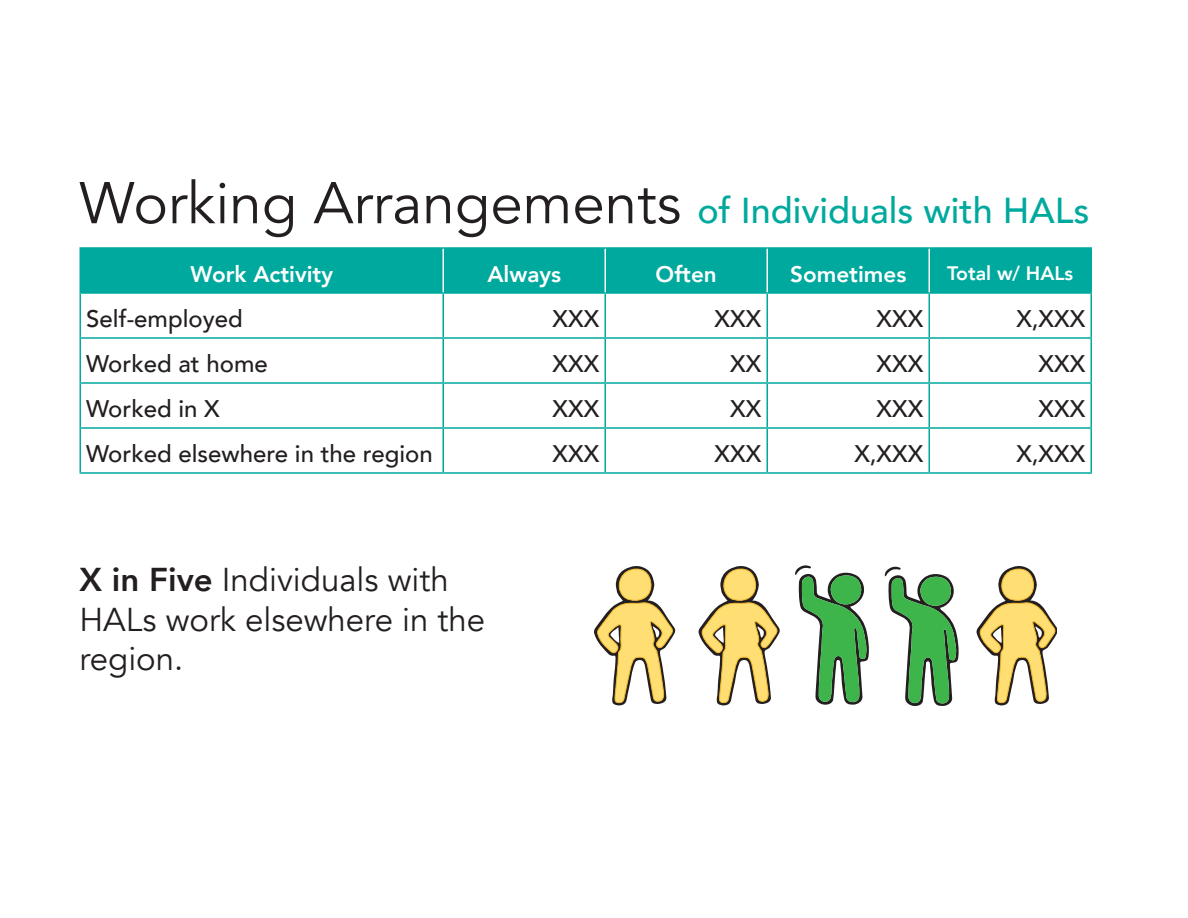
<style>
.page{position:relative;width:1188px;height:918px;background:#fff}
.page>*{position:absolute;margin:0;border:0;box-sizing:border-box;transform-origin:0 0}
.t1{font:500 36px "Avenir";color:#00a99d}
.P1{font:33px/39.6px "Avenir";color:#231f20}
.p2{font:500 24px "Avenir";color:#231f20}
.white{font:800 22.5px "Avenir";color:#fff}
.p2-2{font:800 19.5px "Avenir";color:#fff}
.s1{font-weight:400;font-size:58.2px;color:#231f20}
.s2{font-weight:800}
</style>
<div class="page">
<svg style="left:884px;top:566px;width:75px;height:140px"></svg>
<svg style="left:594px;top:566px;width:82px;height:140px"></svg>
<svg style="left:976px;top:566px;width:80px;height:140px"></svg>
<svg style="left:698px;top:566px;width:82px;height:140px"></svg>
<svg style="left:795px;top:565px;width:74px;height:140px"></svg>
<div style="left:81px;top:249px;width:1009px;height:43px;background:#00a99d"></div>
<hr style="left:604px;top:294px;width:2px;height:43px;background:#00a99d">
<hr style="left:766px;top:294px;width:2px;height:43px;background:#00a99d">
<hr style="left:928px;top:294px;width:2px;height:43px;background:#00a99d">
<hr style="left:80px;top:337px;width:363px;height:2px;background:#00a99d">
<hr style="left:443px;top:337px;width:162px;height:2px;background:#00a99d">
<hr style="left:605px;top:337px;width:162px;height:2px;background:#00a99d">
<hr style="left:604px;top:339px;width:2px;height:43px;background:#00a99d">
<hr style="left:767px;top:337px;width:162px;height:2px;background:#00a99d">
<hr style="left:766px;top:339px;width:2px;height:43px;background:#00a99d">
<hr style="left:929px;top:337px;width:163px;height:2px;background:#00a99d">
<hr style="left:928px;top:339px;width:2px;height:43px;background:#00a99d">
<hr style="left:80px;top:382px;width:363px;height:2px;background:#00a99d">
<hr style="left:443px;top:382px;width:162px;height:2px;background:#00a99d">
<hr style="left:605px;top:382px;width:162px;height:2px;background:#00a99d">
<hr style="left:604px;top:384px;width:2px;height:43px;background:#00a99d">
<hr style="left:767px;top:382px;width:162px;height:2px;background:#00a99d">
<hr style="left:766px;top:384px;width:2px;height:43px;background:#00a99d">
<hr style="left:929px;top:382px;width:163px;height:2px;background:#00a99d">
<hr style="left:928px;top:384px;width:2px;height:43px;background:#00a99d">
<hr style="left:80px;top:427px;width:363px;height:2px;background:#00a99d">
<hr style="left:443px;top:427px;width:162px;height:2px;background:#00a99d">
<hr style="left:605px;top:427px;width:162px;height:2px;background:#00a99d">
<hr style="left:604px;top:429px;width:2px;height:43px;background:#00a99d">
<hr style="left:767px;top:427px;width:162px;height:2px;background:#00a99d">
<hr style="left:766px;top:429px;width:2px;height:43px;background:#00a99d">
<hr style="left:929px;top:427px;width:163px;height:2px;background:#00a99d">
<hr style="left:928px;top:429px;width:2px;height:43px;background:#00a99d">
<hr style="left:1090px;top:294px;width:2px;height:43px;background:#00a99d">
<hr style="left:1090px;top:339px;width:2px;height:43px;background:#00a99d">
<hr style="left:1090px;top:384px;width:2px;height:43px;background:#00a99d">
<hr style="left:1090px;top:429px;width:2px;height:43px;background:#00a99d">
<hr style="left:443px;top:472px;width:162px;height:2px;background:#00a99d">
<hr style="left:605px;top:472px;width:162px;height:2px;background:#00a99d">
<hr style="left:767px;top:472px;width:162px;height:2px;background:#00a99d">
<hr style="left:929px;top:472px;width:163px;height:2px;background:#00a99d">
<hr style="left:80px;top:294px;width:1px;height:43px;background:#00a99d">
<hr style="left:442px;top:294px;width:2px;height:43px;background:#00a99d">
<hr style="left:80px;top:339px;width:1px;height:43px;background:#00a99d">
<hr style="left:442px;top:339px;width:2px;height:43px;background:#00a99d">
<hr style="left:80px;top:384px;width:1px;height:43px;background:#00a99d">
<hr style="left:442px;top:384px;width:2px;height:43px;background:#00a99d">
<hr style="left:80px;top:429px;width:1px;height:43px;background:#00a99d">
<hr style="left:442px;top:429px;width:2px;height:43px;background:#00a99d">
<hr style="left:80px;top:472px;width:363px;height:2px;background:#00a99d">
<hr style="left:80px;top:247px;width:363px;height:2px;background:#00a99d">
<hr style="left:80px;top:249px;width:1px;height:43px;background:#00a99d">
<hr style="left:443px;top:247px;width:162px;height:2px;background:#00a99d">
<hr style="left:605px;top:247px;width:162px;height:2px;background:#00a99d">
<hr style="left:767px;top:247px;width:162px;height:2px;background:#00a99d">
<hr style="left:929px;top:247px;width:163px;height:2px;background:#00a99d">
<hr style="left:1090px;top:249px;width:2px;height:43px;background:#00a99d">
<hr style="left:80px;top:292px;width:363px;height:2px;background:#00a99d">
<hr style="left:443px;top:292px;width:162px;height:2px;background:#00a99d">
<hr style="left:605px;top:292px;width:162px;height:2px;background:#00a99d">
<hr style="left:767px;top:292px;width:162px;height:2px;background:#00a99d">
<hr style="left:929px;top:292px;width:163px;height:2px;background:#00a99d">
<hr style="left:442px;top:249px;width:2px;height:43px;background:#fff">
<hr style="left:604px;top:249px;width:2px;height:43px;background:#fff">
<hr style="left:766px;top:249px;width:2px;height:43px;background:#fff">
<hr style="left:928px;top:249px;width:2px;height:43px;background:#fff">
<h2 class="t1" style="left:80px;top:180px;width:1012px"><span class="s1">Working Arrangements</span> of Individuals with HALs</h2>
<p class="white" style="left:190px;top:256px;width:144px">Work Activity</p>
<p class="white" style="left:487px;top:256px;width:75px">Always</p>
<p class="white" style="left:656px;top:256px;width:63px">Often</p>
<p class="white" style="left:790px;top:256px;width:118px">Sometimes</p>
<p class="p2-2" style="left:947px;top:258px;width:128px">Total w/ HALs</p>
<p class="p2" style="left:86px;top:298px;width:158px">Self-employed</p>
<p class="p2" style="left:553px;top:298px;width:48px">XXX</p>
<p class="p2" style="left:715px;top:298px;width:48px">XXX</p>
<p class="p2" style="left:877px;top:298px;width:48px">XXX</p>
<p class="p2" style="left:1016px;top:298px;width:70px">X,XXX</p>
<p class="p2" style="left:86px;top:343px;width:183px">Worked at home</p>
<p class="p2" style="left:553px;top:343px;width:48px">XXX</p>
<p class="p2" style="left:730px;top:343px;width:33px">XX</p>
<p class="p2" style="left:877px;top:343px;width:48px">XXX</p>
<p class="p2" style="left:1039px;top:343px;width:48px">XXX</p>
<p class="p2" style="left:86px;top:388px;width:135px">Worked in X</p>
<p class="p2" style="left:553px;top:388px;width:48px">XXX</p>
<p class="p2" style="left:730px;top:388px;width:33px">XX</p>
<p class="p2" style="left:877px;top:388px;width:48px">XXX</p>
<p class="p2" style="left:1039px;top:388px;width:48px">XXX</p>
<p class="p2" style="left:86px;top:433px;width:348px">Worked elsewhere in the region</p>
<p class="p2" style="left:553px;top:433px;width:48px">XXX</p>
<p class="p2" style="left:715px;top:433px;width:48px">XXX</p>
<p class="p2" style="left:854px;top:433px;width:70px">X,XXX</p>
<p class="p2" style="left:1016px;top:433px;width:70px">X,XXX</p>
<p class="P1" style="left:80px;top:560px;width:407px"><span class="s2">X in Five</span> Individuals with<br>HALs work elsewhere in the region.</p>
</div>
